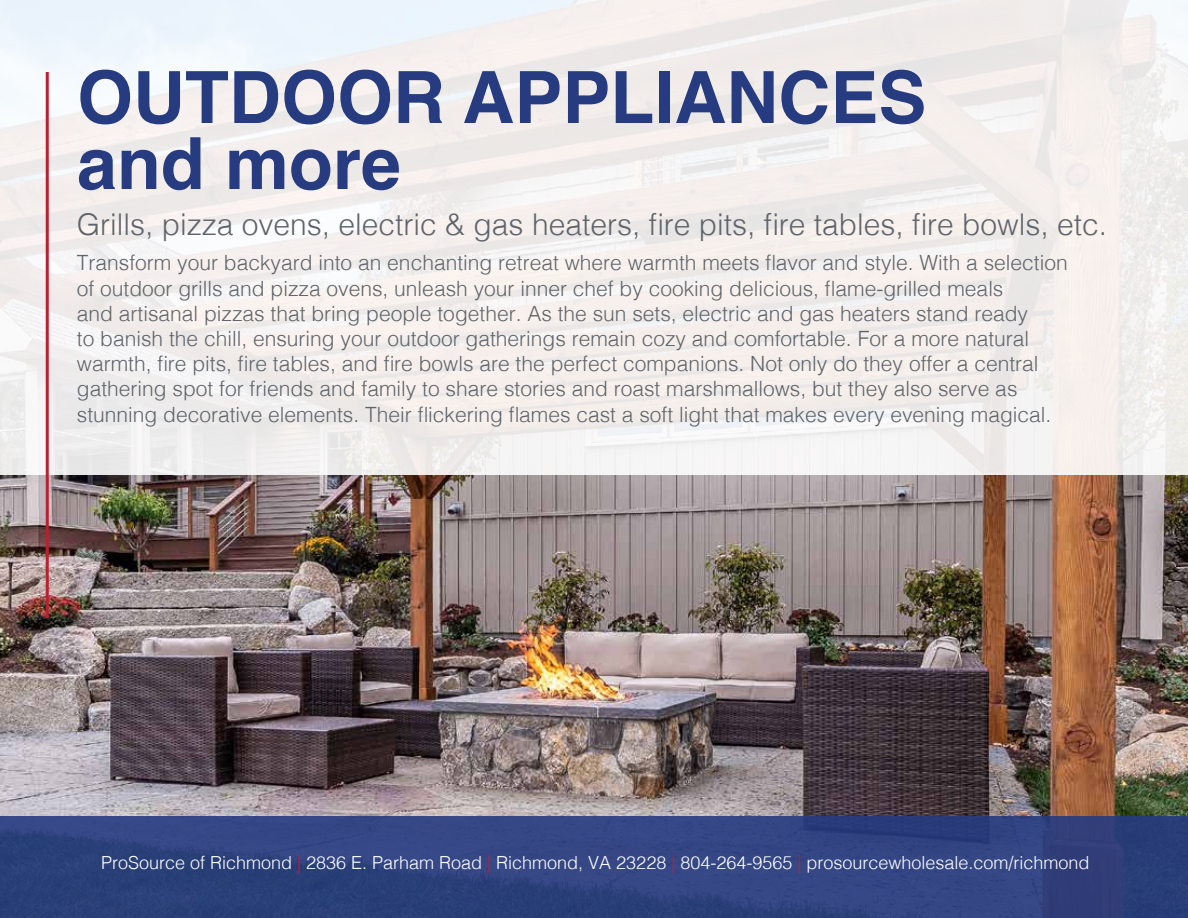
<style>
.page{position:relative;width:1188px;height:918px;background:#fff}
.page>*{position:absolute;margin:0;border:0;box-sizing:border-box;transform-origin:0 0}
.t1{font:700 72px/66px "Helvetica";color:#263b80}
.t2{font:300 30px "Helvetica";color:#5f646a}
.t3{font:300 21px/25.2px "Helvetica";color:#5f646a}
.t4{font:300 18px "Helvetica";color:#fff}
.s1{color:#ba2031}
</style>
<div class="page">
<img style="left:0;top:475px;width:1188px;height:341px">
<div style="left:0;top:0;width:1188px;height:475px;background:linear-gradient(to right,#f2f0f1,#f2eeeb)"></div>
<div style="left:0;top:816px;width:1188px;height:102px;background:#324380"></div>
<hr style="left:46px;top:72px;width:3px;height:546px;background:#ba2031">
<h1 class="t1" style="left:77px;top:73px;width:851px">OUTDOOR APPLIANCES and more</h1>
<h2 class="t2" style="left:77px;top:199px;width:1032px">Grills, pizza ovens, electric &amp; gas heaters, fire pits, fire tables, fire bowls, etc.</h2>
<p class="t3" style="left:77px;top:249px;width:992px">Transform your backyard into an enchanting retreat where warmth meets flavor and style. With a selection of outdoor grills and pizza ovens, unleash your inner chef by cooking delicious, flame-grilled meals<br>and artisanal pizzas that bring people together. As the sun sets, electric and gas heaters stand ready<br>to banish the chill, ensuring your outdoor gatherings remain cozy and comfortable. For a more natural warmth, fire pits, fire tables, and fire bowls are the perfect companions. Not only do they offer a central gathering spot for friends and family to share stories and roast marshmallows, but they also serve as stunning decorative elements. Their flickering flames cast a soft light that makes every evening magical.</p>
<p class="t4" style="left:101px;top:848px;width:990px">ProSource of Richmond <span class="s1">|</span> 2836 E. Parham Road <span class="s1">|</span> Richmond, VA 23228 <span class="s1">|</span> 804-264-9565 <span class="s1">|</span> prosourcewholesale.com/richmond</p>
</div>
